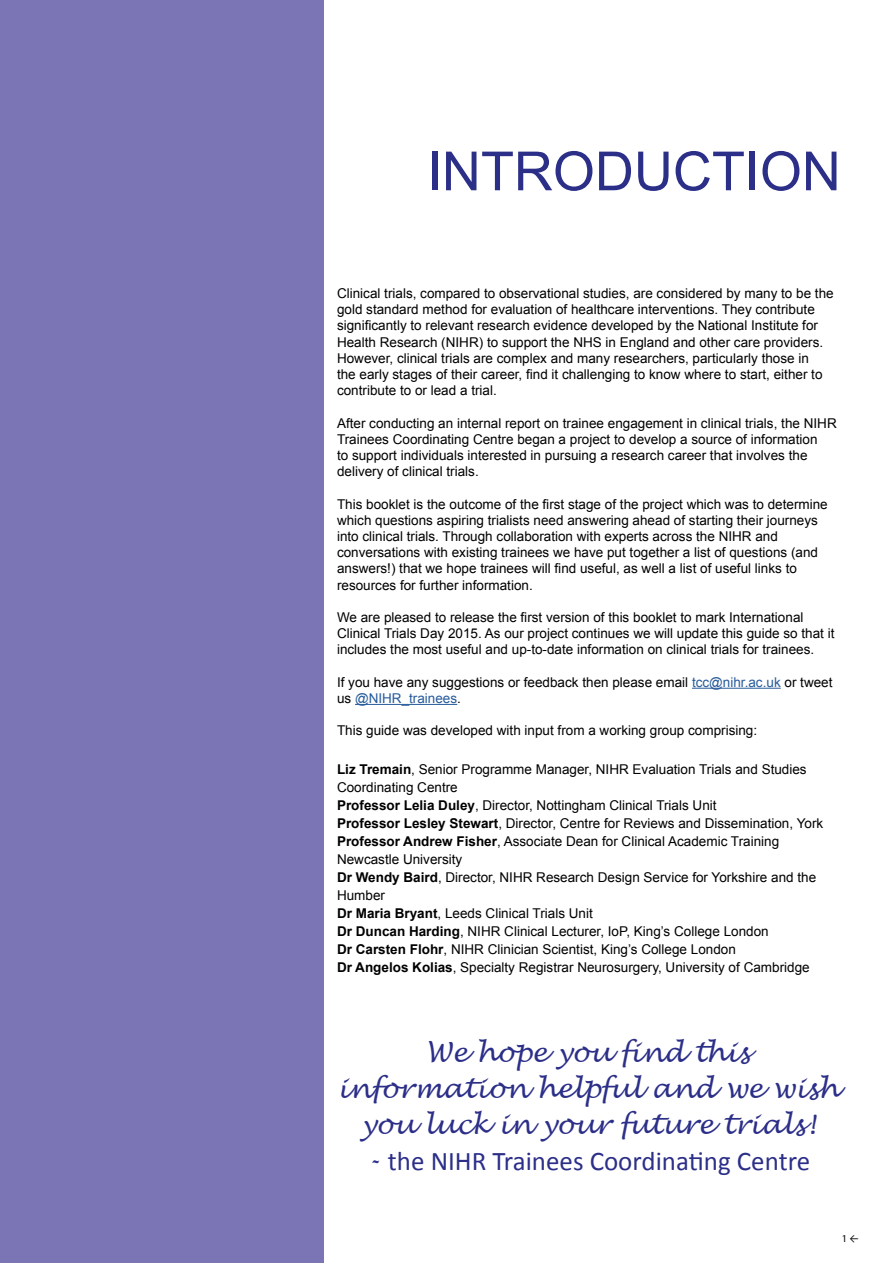
<style>
.page{position:relative;width:893px;height:1263px;background:#fff}
.page>*{position:absolute;margin:0;border:0;box-sizing:border-box;transform-origin:0 0}
.t1{font:54px "Arial";color:#2c2f88}
.t2{font:italic 27px/36px "Lucida Handwriting";color:#2c2f88;text-align:center}
.t3{font:27px "Calibri";color:#2c2f88}
.t4{font:13.5px/16.2px "Arial";color:#000}
.t5{font:10.5px "Myriad Pro";color:#000}
.s1{color:#275b9b}
.s2{font-weight:700}
.s3{font-family:"Lucida Handwriting";font-style:italic}
.s4{font-family:"Calibri"}
</style>
<div class="page">
<div style="left:0;top:0;width:323px;height:1263px;background:#7b74b5"></div>
<hr style="left:692px;top:688px;width:89px;height:1px;background:#275b9b">
<hr style="left:355px;top:704px;width:102px;height:1px;background:#275b9b">
<h1 class="t1" style="left:427px;top:136px;width:415px">INTRODUCTION</h1>
<p class="t4" style="left:337px;top:285px;width:498px">Clinical trials, compared to observational studies, are considered by many to be the gold standard method for evaluation of healthcare interventions. They contribute significantly to relevant research evidence developed by the National Institute for Health Research (NIHR) to support the NHS in England and other care providers.<br>However, clinical trials are complex and many researchers, particularly those in<br>the early stages of their career, find it challenging to know where to start, either to contribute to or lead a trial.</p>
<p class="t4" style="left:337px;top:415px;width:501px">After conducting an internal report on trainee engagement in clinical trials, the NIHR Trainees Coordinating Centre began a project to develop a source of information<br>to support individuals interested in pursuing a research career that involves the delivery of clinical trials.</p>
<p class="t4" style="left:337px;top:496px;width:492px">This booklet is the outcome of the first stage of the project which was to determine which questions aspiring trialists need answering ahead of starting their journeys into clinical trials. Through collaboration with experts across the NIHR and conversations with existing trainees we have put together a list of questions (and answers!) that we hope trainees will find useful, as well a list of useful links to resources for further information.</p>
<p class="t4" style="left:337px;top:609px;width:499px">We are pleased to release the first version of this booklet to mark International<br>Clinical Trials Day 2015. As our project continues we will update this guide so that it includes the most useful and up-to-date information on clinical trials for trainees.</p>
<p class="t4" style="left:337px;top:674px;width:497px">If you have any suggestions or feedback then please email <span class="s1">tcc@nihr.ac.uk</span> or tweet us <span class="s1">@NIHR_trainees</span>.</p>
<p class="t4" style="left:337px;top:723px;width:422px">This guide was developed with input from a working group comprising:</p>
<p class="t4" style="left:337px;top:760px;width:488px;line-height:18px"><span class="s2">Liz Tremain</span>, Senior Programme Manager, NIHR Evaluation Trials and Studies Coordinating Centre<br><span class="s2">Professor Lelia Duley</span>, Director, Nottingham Clinical Trials Unit<br><span class="s2">Professor Lesley Stewart</span>, Director, Centre for Reviews and Dissemination, York <span class="s2">Professor Andrew Fisher</span>, Associate Dean for Clinical Academic Training Newcastle University<br><span class="s2">Dr Wendy Baird</span>, Director, NIHR Research Design Service for Yorkshire and the Humber<br><span class="s2">Dr Maria Bryant</span>, Leeds Clinical Trials Unit<br><span class="s2">Dr Duncan Harding</span>, NIHR Clinical Lecturer, IoP, King’s College London<br><span class="s2">Dr Carsten Flohr</span>, NIHR Clinician Scientist, King’s College London<br><span class="s2">Dr Angelos Kolias</span>, Specialty Registrar Neurosurgery, University of Cambridge</p>
<h2 class="t2" style="left:337px;top:1035px;width:503px">We hope you find this information helpful and we wish you luck in your future trials!</h2>
<h2 class="t3" style="left:366px;top:1144px;width:446px"><span class="s3">-</span> the NIHR Trainees Coordinating Centre</h2>
<p class="t5" style="left:842px;top:1232px;width:19px">1<span class="s4">←</span></p>
</div>
